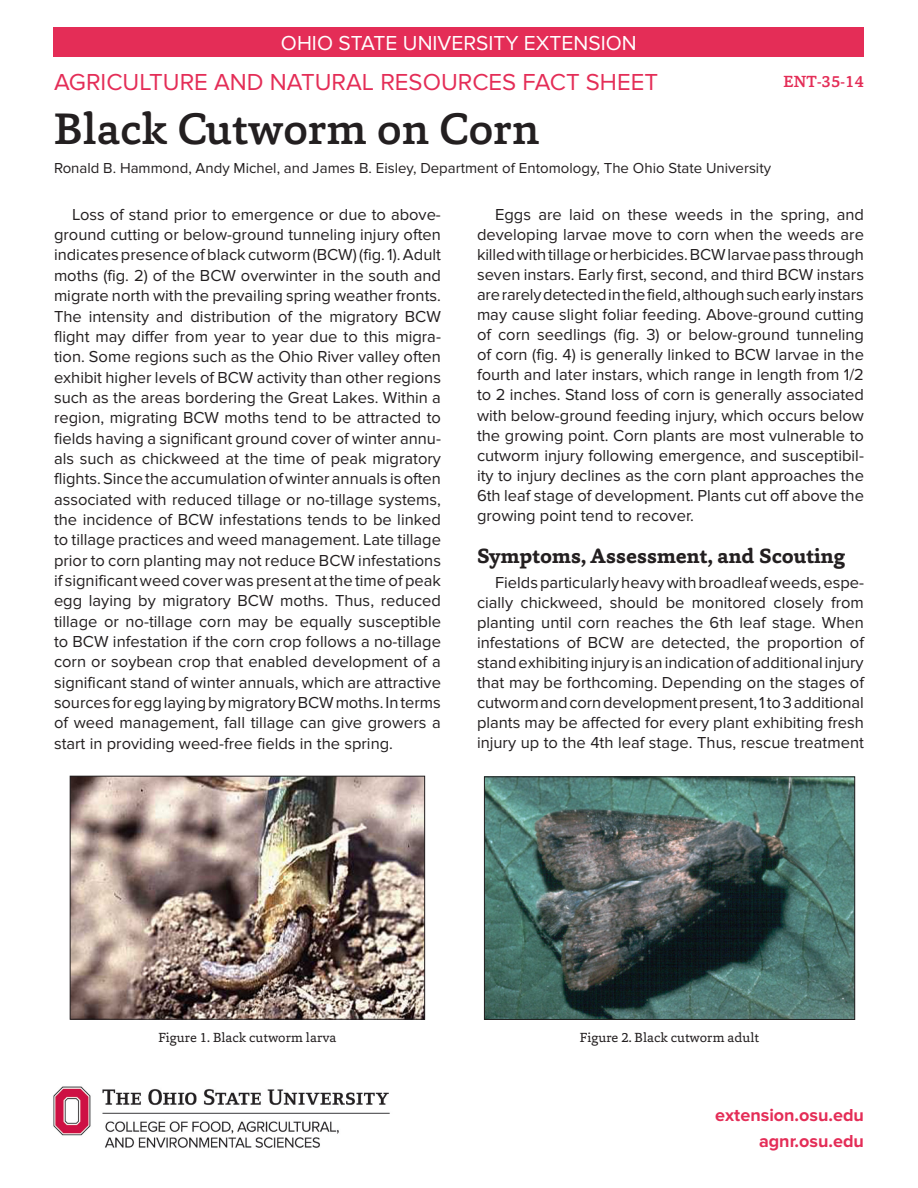
<style>
.page{position:relative;width:918px;height:1188px;background:#fff}
.page>*{position:absolute;margin:0;border:0;box-sizing:border-box;transform-origin:0 0}
.Fact_sheet_title{font:500 45px "Capita";color:#231f20}
.t1{font:24px "Proxima Nova";color:#e42d57}
.Subhead_1{font:700 21px "Capita";color:#231f20}
.t2{font:21px "Proxima Nova";color:#fff}
.URL{font:700 18px "Proxima Nova";color:#e42d57}
.Body{font:16.5px/20.4px "Proxima Nova";color:#231f20;text-align:justify}
.Fact_sheet_date_or_n{font:500 16.5px "Capita";color:#e42d57}
.Author{font:15px "Proxima Nova";color:#231f20}
.t3{font:13.5px "Capita";color:#231f20}
</style>
<div class="page">
<div style="left:54px;top:27px;width:810px;height:30px;background:#e42d57"></div>
<img style="left:53px;top:1086px;width:337px;height:62px">
<img style="left:72px;top:778px;width:351px;height:240px">
<div style="left:70px;top:776px;width:355px;height:244px;border:1px solid #231f20"></div>
<img style="left:486px;top:778px;width:367px;height:240px">
<div style="left:484px;top:776px;width:371px;height:244px;border:1px solid #231f20"></div>
<p class="t2" style="left:281px;top:31px;width:357px">OHIO STATE UNIVERSITY EXTENSION</p>
<h2 class="t1" style="left:54px;top:68px;width:606px">AGRICULTURE AND NATURAL RESOURCES FACT SHEET</h2>
<p class="Fact_sheet_date_or_n" style="left:784px;top:70px;width:82px">ENT-35-14</p>
<p class="Fact_sheet_title" style="left:54px;top:99px;width:487px">Black Cutworm on Corn</p>
<p class="Author" style="left:54px;top:159px;width:719px">Ronald B. Hammond, Andy Michel, and James B. Eisley, Department of Entomology, The Ohio State University</p>
<p class="Body" style="left:54px;top:204px;width:389px;text-indent:18px">Loss of stand prior to emergence or due to above&shy;ground cutting or below-ground tunneling injury often indicates presence of black cutworm (BCW) (fig. 1). Adult moths (fig. 2) of the BCW overwinter in the south and migrate north with the prevailing spring weather fronts.<br>The intensity and distribution of the migratory BCW flight may differ from year to year due to this migra&shy;tion. Some regions such as the Ohio River valley often exhibit higher levels of BCW activity than other regions such as the areas bordering the Great Lakes. Within a region, migrating BCW moths tend to be attracted to fields having a significant ground cover of winter annu&shy;als such as chickweed at the time of peak migratory flights. Since the accumulation of winter annuals is often associated with reduced tillage or no-tillage systems, the incidence of BCW infestations tends to be linked to tillage practices and weed management. Late tillage prior to corn planting may not reduce BCW infestations if significant weed cover was present at the time of peak egg laying by migratory BCW moths. Thus, reduced tillage or no-tillage corn may be equally susceptible to BCW infestation if the corn crop follows a no-tillage corn or soybean crop that enabled development of a significant stand of winter annuals, which are attractive sources for egg laying by migratory BCW moths. In terms of weed management, fall tillage can give growers a start in providing weed-free fields in the spring.</p>
<p class="Body" style="left:477px;top:205px;width:389px;text-indent:18px">Eggs are laid on these weeds in the spring, and developing larvae move to corn when the weeds are killed with tillage or herbicides. BCW larvae pass through seven instars. Early first, second, and third BCW instars are rarely detected in the field, although such early instars may cause slight foliar feeding. Above-ground cutting of corn seedlings (fig. 3) or below-ground tunneling of corn (fig. 4) is generally linked to BCW larvae in the fourth and later instars, which range in length from 1/2 to 2 inches. Stand loss of corn is generally associated with below-ground feeding injury, which occurs below the growing point. Corn plants are most vulnerable to cutworm injury following emergence, and susceptibil&shy;ity to injury declines as the corn plant approaches the 6th leaf stage of development. Plants cut off above the growing point tend to recover.</p>
<p class="Subhead_1" style="left:477px;top:542px;width:370px">Symptoms, Assessment, and Scouting</p>
<p class="Body" style="left:477px;top:572px;width:389px;text-indent:18px">Fields particularly heavy with broadleaf weeds, espe&shy;cially chickweed, should be monitored closely from planting until corn reaches the 6th leaf stage. When infestations of BCW are detected, the proportion of stand exhibiting injury is an indication of additional injury that may be forthcoming. Depending on the stages of cutworm and corn development present, 1 to 3 additional plants may be affected for every plant exhibiting fresh injury up to the 4th leaf stage. Thus, rescue treatment</p>
<p class="t3" style="left:158px;top:1028px;width:180px">Figure 1. Black cutworm larva</p>
<p class="t3" style="left:580px;top:1028px;width:181px">Figure 2. Black cutworm adult</p>
<p class="URL" style="left:715px;top:1105px;width:150px">extension.osu.edu</p>
<p class="URL" style="left:759px;top:1130px;width:106px">agnr.osu.edu</p>
</div>
